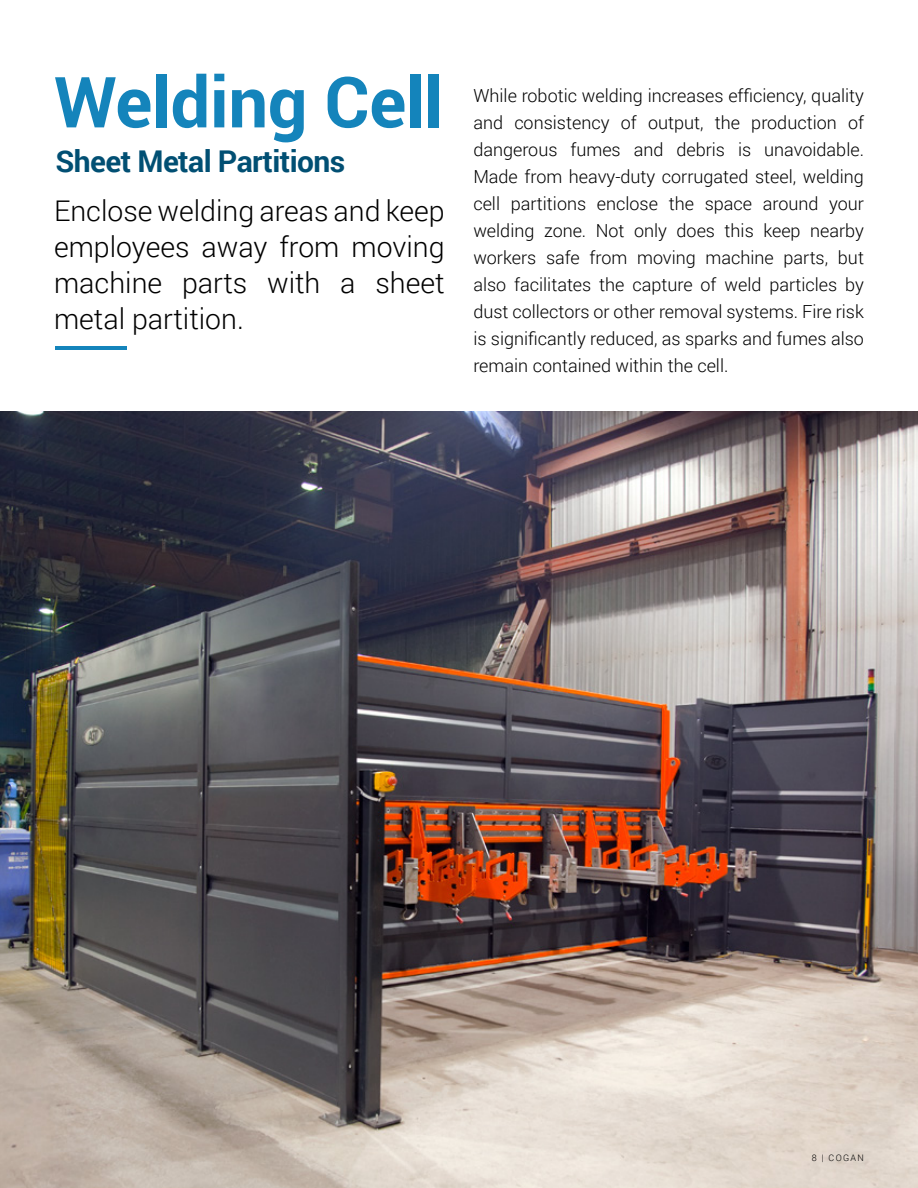
<style>
.page{position:relative;width:918px;height:1188px;background:#fff}
.page>*{position:absolute;margin:0;border:0;box-sizing:border-box;transform-origin:0 0}
.t1{font:700 70.5px "Roboto";letter-spacing:-.005em;color:#1484bb}
.t2{font:700 30px "Roboto";letter-spacing:-.02em;color:#014f73}
.t3{font:300 28.5px/36px "Roboto";color:#000;text-align:justify}
.t4{font:300 18px/27px "Roboto";color:#000;text-align:justify}
.t5{font:300 9px "Roboto";letter-spacing:.15em;color:#000}
</style>
<div class="page">
<hr style="left:55px;top:346px;width:71px;height:4px;background:#1484bb">
<img style="left:0;top:411px;width:918px;height:777px">
<h1 class="t1" style="left:54px;top:53px;width:391px">Welding Cell</h1>
<h2 class="t2" style="left:55px;top:140px;width:291px">Sheet Metal Partitions</h2>
<h3 class="t3" style="left:54px;top:192px;width:392px">Enclose welding areas and keep employees away from moving machine parts with a sheet metal partition.</h3>
<p class="t4" style="left:473px;top:81px;width:392px">While robotic welding increases efficiency, quality and consistency of output, the production of dangerous fumes and debris is unavoidable.<br>Made from heavy-duty corrugated steel, welding cell partitions enclose the space around your welding zone. Not only does this keep nearby workers safe from moving machine parts, but also facilitates the capture of weld particles by dust collectors or other removal systems. Fire risk is significantly reduced, as sparks and fumes also remain contained within the cell.</p>
<p class="t5" style="left:812px;top:1152px;width:54px">8 | COGAN</p>
</div>
